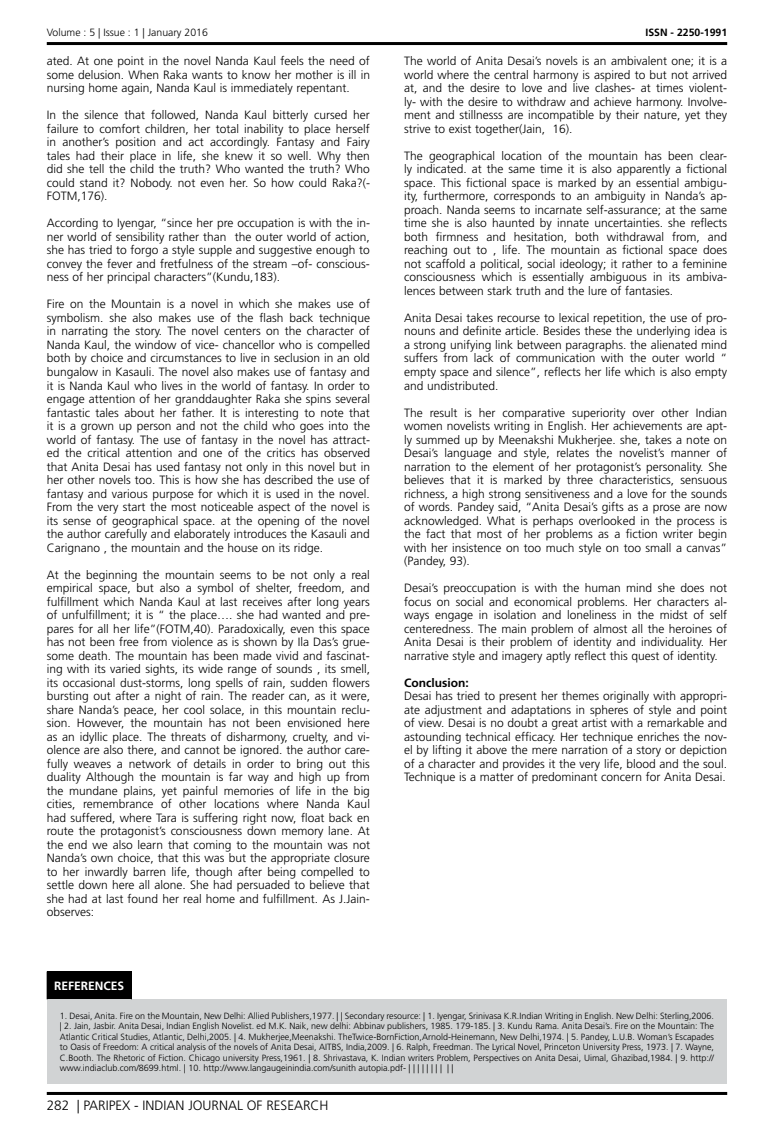
<style>
.page{position:relative;width:774px;height:1136px;background:#fff}
.page>*{position:absolute;margin:0;border:0;box-sizing:border-box;transform-origin:0 0}
.t1{font:300 13.5px "Frutiger LT Std";color:#000}
.t2{font:300 12px/13.5px "Frutiger LT Std";color:#000;text-align:justify}
.t3{font:700 12px "Frutiger LT Std";color:#000}
.t4{font:700 12px "Frutiger LT Std";color:#fff}
.t5{font:300 10.5px "Frutiger LT Std";color:#000}
.t6{font:700 10.5px "Frutiger LT Std";color:#000}
.t7{font:300 9px/10.5px "Frutiger LT Std";color:#000;text-align:justify}
</style>
<div class="page">
<hr style="left:47px;top:42px;width:680px;height:3px;background:#000">
<hr style="left:47px;top:1091px;width:680px;height:3px;background:#000">
<div style="left:47px;top:971px;width:84px;height:28px;background:#000"></div>
<div style="left:47px;top:999px;width:680px;height:84px;background:#d1d3d4"></div>
<svg style="left:131px;top:971px;width:1px;height:28px"></svg>
<p class="t5" style="left:47px;top:27px;width:163px">Volume : 5 | Issue : 1 | January 2016</p>
<p class="t6" style="left:645px;top:27px;width:83px">ISSN - 2250-1991</p>
<p class="t2" style="left:47px;top:55px;width:325px">ated. At one point in the novel Nanda Kaul feels the need of some delusion. When Raka wants to know her mother is ill in nursing home again, Nanda Kaul is immediately repentant.</p>
<p class="t2" style="left:47px;top:109px;width:325px">In the silence that followed, Nanda Kaul bitterly cursed her failure to comfort children, her total inability to place herself in another’s position and act accordingly. Fantasy and Fairy tales had their place in life, she knew it so well. Why then did she tell the child the truth? Who wanted the truth? Who could stand it? Nobody. not even her. So how could Raka?(- FOTM,176).</p>
<p class="t2" style="left:47px;top:217px;width:325px">According to Iyengar, “since her pre occupation is with the in&shy;ner world of sensibility rather than the outer world of action, she has tried to forgo a style supple and suggestive enough to convey the fever and fretfulness of the stream –of- conscious&shy;ness of her principal characters”(Kundu,183).</p>
<p class="t2" style="left:47px;top:298px;width:325px">Fire on the Mountain is a novel in which she makes use of symbolism. she also makes use of the flash back technique in narrating the story. The novel centers on the character of Nanda Kaul, the window of vice- chancellor who is compelled both by choice and circumstances to live in seclusion in an old bungalow in Kasauli. The novel also makes use of fantasy and it is Nanda Kaul who lives in the world of fantasy. In order to engage attention of her granddaughter Raka she spins several fantastic tales about her father. It is interesting to note that it is a grown up person and not the child who goes into the world of fantasy. The use of fantasy in the novel has attract&shy;ed the critical attention and one of the critics has observed that Anita Desai has used fantasy not only in this novel but in her other novels too. This is how she has described the use of fantasy and various purpose for which it is used in the novel.<br>From the very start the most noticeable aspect of the novel is its sense of geographical space. at the opening of the novel the author carefully and elaborately introduces the Kasauli and Carignano , the mountain and the house on its ridge.</p>
<p class="t2" style="left:47px;top:568px;width:325px">At the beginning the mountain seems to be not only a real empirical space, but also a symbol of shelter, freedom, and fulfillment which Nanda Kaul at last receives after long years of unfulfillment; it is “ the place…. she had wanted and pre&shy;pares for all her life”(FOTM,40). Paradoxically, even this space has not been free from violence as is shown by Ila Das’s grue&shy;some death. The mountain has been made vivid and fascinat&shy;ing with its varied sights, its wide range of sounds , its smell, its occasional dust-storms, long spells of rain, sudden flowers bursting out after a night of rain. The reader can, as it were, share Nanda’s peace, her cool solace, in this mountain reclu&shy;sion. However, the mountain has not been envisioned here as an idyllic place. The threats of disharmony, cruelty, and vi&shy;olence are also there, and cannot be ignored. the author care&shy;fully weaves a network of details in order to bring out this duality Although the mountain is far way and high up from the mundane plains, yet painful memories of life in the big cities, remembrance of other locations where Nanda Kaul had suffered, where Tara is suffering right now, float back en route the protagonist’s consciousness down memory lane. At the end we also learn that coming to the mountain was not Nanda’s own choice, that this was but the appropriate closure to her inwardly barren life, though after being compelled to settle down here all alone. She had persuaded to believe that she had at last found her real home and fulfillment. As J.Jain&shy;observes:</p>
<p class="t2" style="left:404px;top:55px;width:325px">The world of Anita Desai’s novels is an ambivalent one; it is a world where the central harmony is aspired to but not arrived at, and the desire to love and live clashes- at times violent&shy;ly- with the desire to withdraw and achieve harmony. Involve&shy;ment and stillnesss are incompatible by their nature, yet they strive to exist together(Jain, 16).</p>
<p class="t2" style="left:404px;top:149px;width:325px">The geographical location of the mountain has been clear&shy;ly indicated. at the same time it is also apparently a fictional space. This fictional space is marked by an essential ambigu&shy;ity, furthermore, corresponds to an ambiguity in Nanda’s ap&shy;proach. Nanda seems to incarnate self-assurance; at the same time she is also haunted by innate uncertainties. she reflects both firmness and hesitation, both withdrawal from, and reaching out to , life. The mountain as fictional space does not scaffold a political, social ideology; it rather to a feminine consciousness which is essentially ambiguous in its ambiva&shy;lences between stark truth and the lure of fantasies.</p>
<p class="t2" style="left:404px;top:311px;width:325px">Anita Desai takes recourse to lexical repetition, the use of pro&shy;nouns and definite article. Besides these the underlying idea is a strong unifying link between paragraphs. the alienated mind suffers from lack of communication with the outer world “ empty space and silence”, reflects her life which is also empty and undistributed.</p>
<p class="t2" style="left:404px;top:406px;width:325px">The result is her comparative superiority over other Indian women novelists writing in English. Her achievements are apt&shy;ly summed up by Meenakshi Mukherjee. she, takes a note on Desai’s language and style, relates the novelist’s manner of narration to the element of her protagonist’s personality. She believes that it is marked by three characteristics, sensuous richness, a high strong sensitiveness and a love for the sounds of words. Pandey said, “Anita Desai’s gifts as a prose are now acknowledged. What is perhaps overlooked in the process is the fact that most of her problems as a fiction writer begin with her insistence on too much style on too small a canvas” (Pandey, 93).</p>
<p class="t2" style="left:404px;top:581px;width:325px">Desai’s preoccupation is with the human mind she does not focus on social and economical problems. Her characters al&shy;ways engage in isolation and loneliness in the midst of self centeredness. The main problem of almost all the heroines of Anita Desai is their problem of identity and individuality. Her narrative style and imagery aptly reflect this quest of identity.</p>
<p class="t3" style="left:404px;top:675px;width:66px">Conclusion:</p>
<p class="t2" style="left:404px;top:689px;width:325px">Desai has tried to present her themes originally with appropri&shy;ate adjustment and adaptations in spheres of style and point of view. Desai is no doubt a great artist with a remarkable and astounding technical efficacy. Her technique enriches the nov&shy;el by lifting it above the mere narration of a story or depiction of a character and provides it the very life, blood and the soul.<br>Technique is a matter of predominant concern for Anita Desai.</p>
<p class="t4" style="left:54px;top:978px;width:72px">REFERENCES</p>
<p class="t7" style="left:60px;top:1010px;width:656px">1. Desai, Anita. Fire on the Mountain, New Delhi: Allied Publishers,1977. | | Secondary resource: | 1. Iyengar, Srinivasa K.R.Indian Writing in English. New Delhi: Sterling,2006. | 2. Jain, Jasbir. Anita Desai, Indian English Novelist. ed M.K. Naik, new delhi: Abbinav publishers, 1985. 179-185. | 3. Kundu Rama. Anita Desai’s. Fire on the Mountain: The Atlantic Critical Studies, Atlantic, Delhi,2005. | 4. Mukherjee,Meenakshi. TheTwice-BornFiction,Arnold-Heinemann, New Delhi,1974. | 5. Pandey, L.U.B. Woman’s Escapades to Oasis of Freedom: A critical analysis of the novels of Anita Desai, AITBS, India,2009. | 6. Ralph, Freedman. The Lyrical Novel, Princeton University Press, 1973. | 7. Wayne, C.Booth. The Rhetoric of Fiction. Chicago university Press,1961. | 8. Shrivastava, K. Indian writers Problem, Perspectives on Anita Desai, Uimal, Ghazibad,1984. | 9. http:// www.indiaclub.com/8699.html. | 10. http://www.langaugeinindia.com/sunith autopia.pdf- | | | | | | | | | |</p>
<p class="t1" style="left:47px;top:1097px;width:283px">282 | PARIPEX - INDIAN JOURNAL OF RESEARCH</p>
</div>
